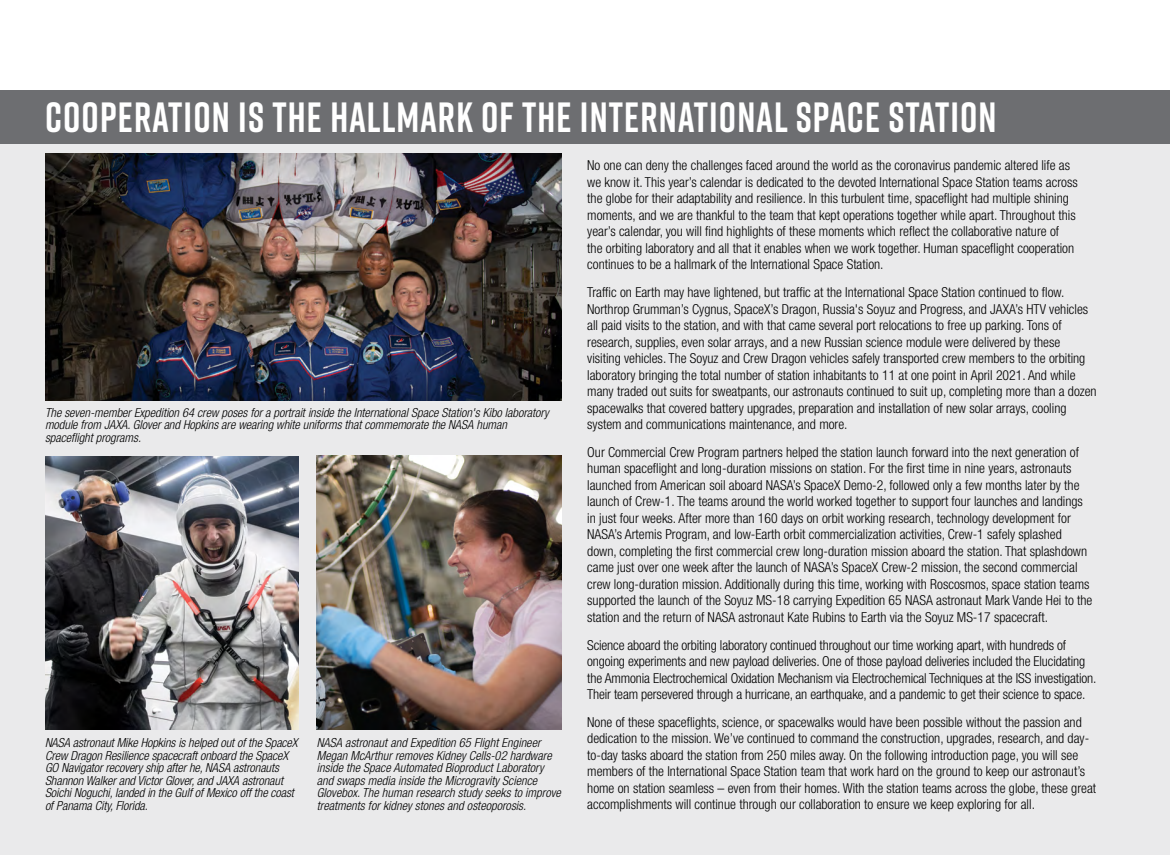
<style>
.page{position:relative;width:1170px;height:855px;background:#fff}
.page>*{position:absolute;margin:0;border:0;box-sizing:border-box;transform-origin:0 0}
.t1{font:700 42.25px "Rift";letter-spacing:.03em;color:#fff;scale:.91 1}
.t2{font:300 condensed 13.75px/16.5px "Helvetica Neue LT Std";color:#000}
.t3{font:italic 300 condensed 12.5px/12.5px "Helvetica Neue LT Std";color:#000}
</style>
<div class="page">
<div style="left:0;top:117px;width:1170px;height:738px;background:#eaeaeb"></div>
<div style="left:0;top:90px;width:1170px;height:53px;background:#6d6e71"></div>
<img style="left:45px;top:153px;width:517px;height:248px">
<img style="left:45px;top:456px;width:254px;height:273px">
<img style="left:317px;top:455px;width:245px;height:274px">
<p class="t1" style="left:45px;top:86px;width:1047px">COOPERATION IS THE HALLMARK OF THE INTERNATIONAL SPACE STATION</p>
<p class="t2" style="left:587px;top:157px;width:492px">No one can deny the challenges faced around the world as the coronavirus pandemic altered life as we know it. This year’s calendar is dedicated to the devoted International Space Station teams across the globe for their adaptability and resilience. In this turbulent time, spaceflight had multiple shining moments, and we are thankful to the team that kept operations together while apart. Throughout this year’s calendar, you will find highlights of these moments which reflect the collaborative nature of the orbiting laboratory and all that it enables when we work together. Human spaceflight cooperation continues to be a hallmark of the International Space Station.</p>
<p class="t2" style="left:587px;top:284px;width:511px">Traffic on Earth may have lightened, but traffic at the International Space Station continued to flow.<br>Northrop Grumman’s Cygnus, SpaceX’s Dragon, Russia's Soyuz and Progress, and JAXA’s HTV vehicles all paid visits to the station, and with that came several port relocations to free up parking. Tons of research, supplies, even solar arrays, and a new Russian science module were delivered by these visiting vehicles. The Soyuz and Crew Dragon vehicles safely transported crew members to the orbiting laboratory bringing the total number of station inhabitants to 11 at one point in April 2021. And while many traded out suits for sweatpants, our astronauts continued to suit up, completing more than a dozen spacewalks that covered battery upgrades, preparation and installation of new solar arrays, cooling system and communications maintenance, and more.</p>
<p class="t2" style="left:587px;top:444px;width:507px">Our Commercial Crew Program partners helped the station launch forward into the next generation of human spaceflight and long-duration missions on station. For the first time in nine years, astronauts launched from American soil aboard NASA’s SpaceX Demo-2, followed only a few months later by the launch of Crew-1. The teams around the world worked together to support four launches and landings in just four weeks. After more than 160 days on orbit working research, technology development for NASA’s Artemis Program, and low-Earth orbit commercialization activities, Crew-1 safely splashed down, completing the first commercial crew long-duration mission aboard the station. That splashdown came just over one week after the launch of NASA’s SpaceX Crew-2 mission, the second commercial crew long-duration mission. Additionally during this time, working with Roscosmos, space station teams supported the launch of the Soyuz MS-18 carrying Expedition 65 NASA astronaut Mark Vande Hei to the station and the return of NASA astronaut Kate Rubins to Earth via the Soyuz MS-17 spacecraft.</p>
<p class="t2" style="left:587px;top:636px;width:511px">Science aboard the orbiting laboratory continued throughout our time working apart, with hundreds of ongoing experiments and new payload deliveries. One of those payload deliveries included the Elucidating the Ammonia Electrochemical Oxidation Mechanism via Electrochemical Techniques at the ISS investigation.<br>Their team persevered through a hurricane, an earthquake, and a pandemic to get their science to space.</p>
<p class="t2" style="left:587px;top:714px;width:511px">None of these spaceflights, science, or spacewalks would have been possible without the passion and dedication to the mission. We’ve continued to command the construction, upgrades, research, and day&shy;to-day tasks aboard the station from 250 miles away. On the following introduction page, you will see members of the International Space Station team that work hard on the ground to keep our astronaut’s home on station seamless – even from their homes. With the station teams across the globe, these great accomplishments will continue through our collaboration to ensure we keep exploring for all.</p>
<p class="t3" style="left:45px;top:406px;width:505px">The seven-member Expedition 64 crew poses for a portrait inside the International Space Station's Kibo laboratory module from JAXA. Glover and Hopkins are wearing white uniforms that commemorate the NASA human spaceflight programs.</p>
<p class="t3" style="left:45px;top:737px;width:254px">NASA astronaut Mike Hopkins is helped out of the SpaceX Crew Dragon Resilience spacecraft onboard the SpaceX GO Navigator recovery ship after he, NASA astronauts Shannon Walker and Victor Glover, and JAXA astronaut Soichi Noguchi, landed in the Gulf of Mexico off the coast of Panama City, Florida.</p>
<p class="t3" style="left:317px;top:737px;width:245px">NASA astronaut and Expedition 65 Flight Engineer Megan McArthur removes Kidney Cells-02 hardware inside the Space Automated Bioproduct Laboratory and swaps media inside the Microgravity Science Glovebox. The human research study seeks to improve treatments for kidney stones and osteoporosis.</p>
</div>
